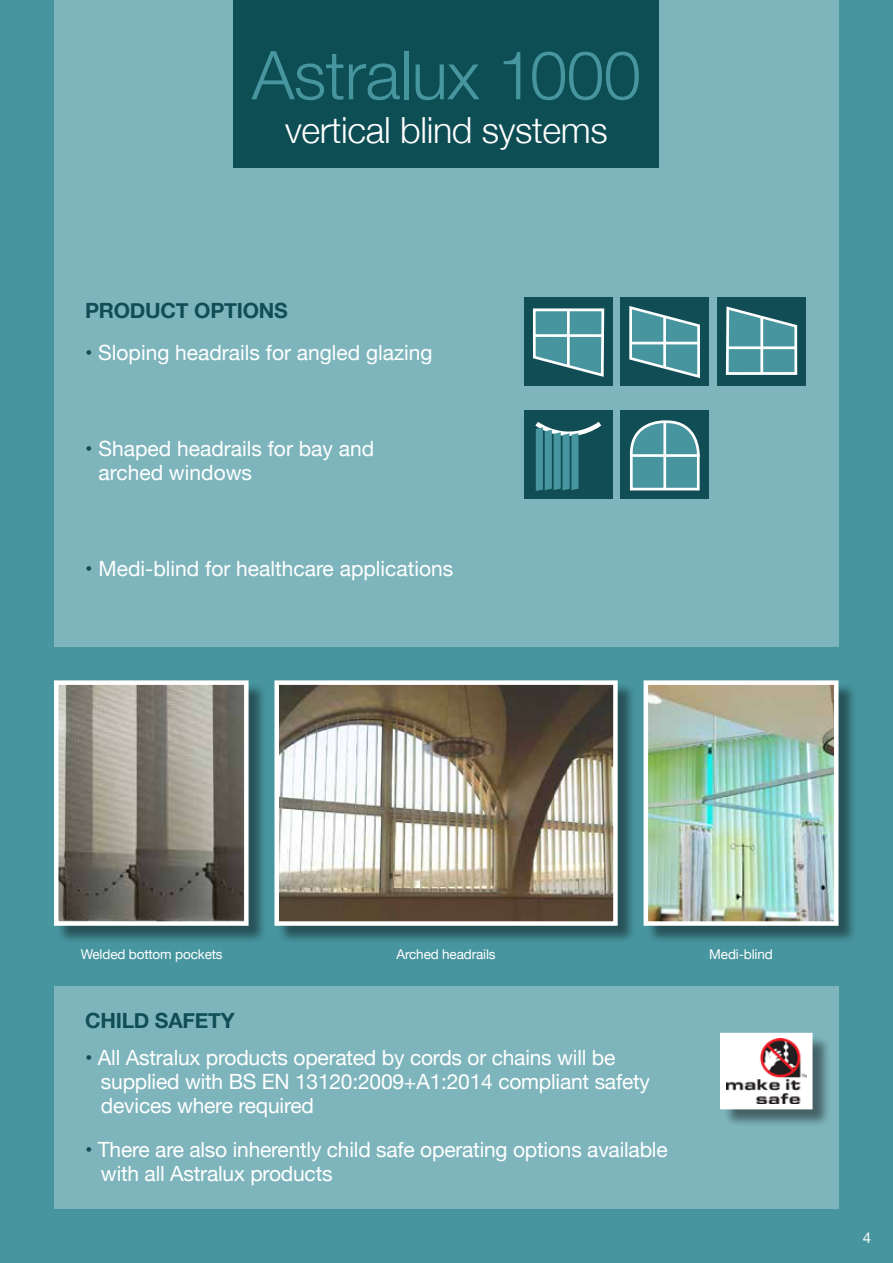
<style>
.page{position:relative;width:893px;height:1263px;background:#47959f}
.page>*{position:absolute;margin:0;border:0;box-sizing:border-box;transform-origin:0 0}
.t1{font:300 67.5px "Helvetica Neue";letter-spacing:-.01em;color:#47959f}
.t2{font:300 36px "Helvetica Neue";letter-spacing:-.01em;color:#fff}
.t3{font:21px/24px "Helvetica Neue";letter-spacing:-.01em;color:#fff}
.t4{font:700 21px "Helvetica Neue";letter-spacing:-.01em;color:#104d54}
.t5{font:15px "Helvetica Neue";color:#fff}
.t6{font:13.5px "Helvetica Neue";letter-spacing:-.01em;color:#fff}
.s1{color:#104d54}
</style>
<div class="page">
<div style="left:54px;top:0;width:785px;height:646px;background:#7eb5bc"></div>
<div style="left:233px;top:0;width:425px;height:167px;background:#0d4d54"></div>
<div style="left:54px;top:986px;width:785px;height:223px;background:#7eb5bc"></div>
<div style="left:723px;top:1035px;width:108px;height:93px;background:#000;opacity:.45"></div>
<div style="left:721px;top:1033px;width:91px;height:76px;background:#fff"></div>
<img style="left:727px;top:1038px;width:79px;height:66px">
<div style="left:720px;top:1033px;width:92px;height:76px;border:1px solid #fff"></div>
<div style="left:277px;top:683px;width:359px;height:261px;background:#000;opacity:.45"></div>
<img style="left:279px;top:685px;width:334px;height:236px">
<div style="left:274px;top:680px;width:344px;height:246px;border:4px solid #fff"></div>
<div style="left:646px;top:683px;width:211px;height:261px;background:#000;opacity:.45"></div>
<img style="left:649px;top:685px;width:184px;height:236px">
<div style="left:644px;top:680px;width:194px;height:246px;border:4px solid #fff"></div>
<div style="left:56px;top:683px;width:211px;height:261px;background:#000;opacity:.45"></div>
<img style="left:59px;top:685px;width:185px;height:236px">
<div style="left:54px;top:680px;width:195px;height:246px;border:4px solid #fff"></div>
<div style="left:621px;top:411px;width:88px;height:88px;background:#104d54"></div>
<svg style="left:630px;top:420px;width:70px;height:71px;background:#5a9ba3"></svg>
<hr style="left:663px;top:421px;width:3px;height:69px;background:#fff">
<hr style="left:630px;top:454px;width:70px;height:3px;background:#fff">
<div style="left:621px;top:298px;width:88px;height:88px;background:#104d54"></div>
<svg style="left:629px;top:306px;width:71px;height:72px"></svg>
<hr style="left:630px;top:342px;width:69px;height:2px;background:#fff">
<hr style="left:663px;top:316px;width:3px;height:52px;background:#fff">
<div style="left:524px;top:298px;width:88px;height:88px;background:#104d54"></div>
<svg style="left:532px;top:297px;width:74px;height:80px"></svg>
<hr style="left:534px;top:334px;width:69px;height:3px;background:#fff">
<hr style="left:567px;top:310px;width:3px;height:56px;background:#fff">
<div style="left:718px;top:298px;width:88px;height:88px;background:#104d54"></div>
<svg style="left:725px;top:306px;width:73px;height:69px"></svg>
<hr style="left:727px;top:346px;width:69px;height:3px;background:#fff">
<hr style="left:760px;top:317px;width:3px;height:56px;background:#fff">
<div style="left:524px;top:411px;width:88px;height:88px;background:#104d54"></div>
<svg style="left:535px;top:422px;width:67px;height:69px"></svg>
<h1 class="t1" style="left:252px;top:21px;width:391px">Astralux 1000</h1>
<h2 class="t2" style="left:285px;top:101px;width:324px">vertical blind systems</h2>
<p class="t4" style="left:85px;top:294px;width:204px">PRODUCT OPTIONS</p>
<p class="t3" style="left:85px;top:342px;width:349px"><span class="s1">•</span> Sloping headrails for angled glazing</p>
<p class="t3" style="left:99px;top:438px;width:277px;text-indent:-14px"><span class="s1">•</span> Shaped headrails for bay and arched windows</p>
<p class="t3" style="left:85px;top:558px;width:370px"><span class="s1">•</span> Medi-blind for healthcare applications</p>
<p class="t6" style="left:81px;top:944px;width:143px">Welded bottom pockets</p>
<p class="t6" style="left:396px;top:944px;width:101px">Arched headrails</p>
<p class="t6" style="left:709px;top:944px;width:65px">Medi-blind</p>
<p class="t4" style="left:85px;top:1004px;width:151px">CHILD SAFETY</p>
<p class="t3" style="left:101px;top:1047px;width:551px;text-indent:-16px"><span class="s1">•</span> All Astralux products operated by cords or chains will be supplied with BS EN 13120:2009+A1:2014 compliant safety devices where required</p>
<p class="t3" style="left:101px;top:1138px;width:568px;text-indent:-16px"><span class="s1">•</span> There are also inherently child safe operating options available with all Astralux products</p>
<p class="t5" style="left:863px;top:1227px;width:10px">4</p>
</div>
